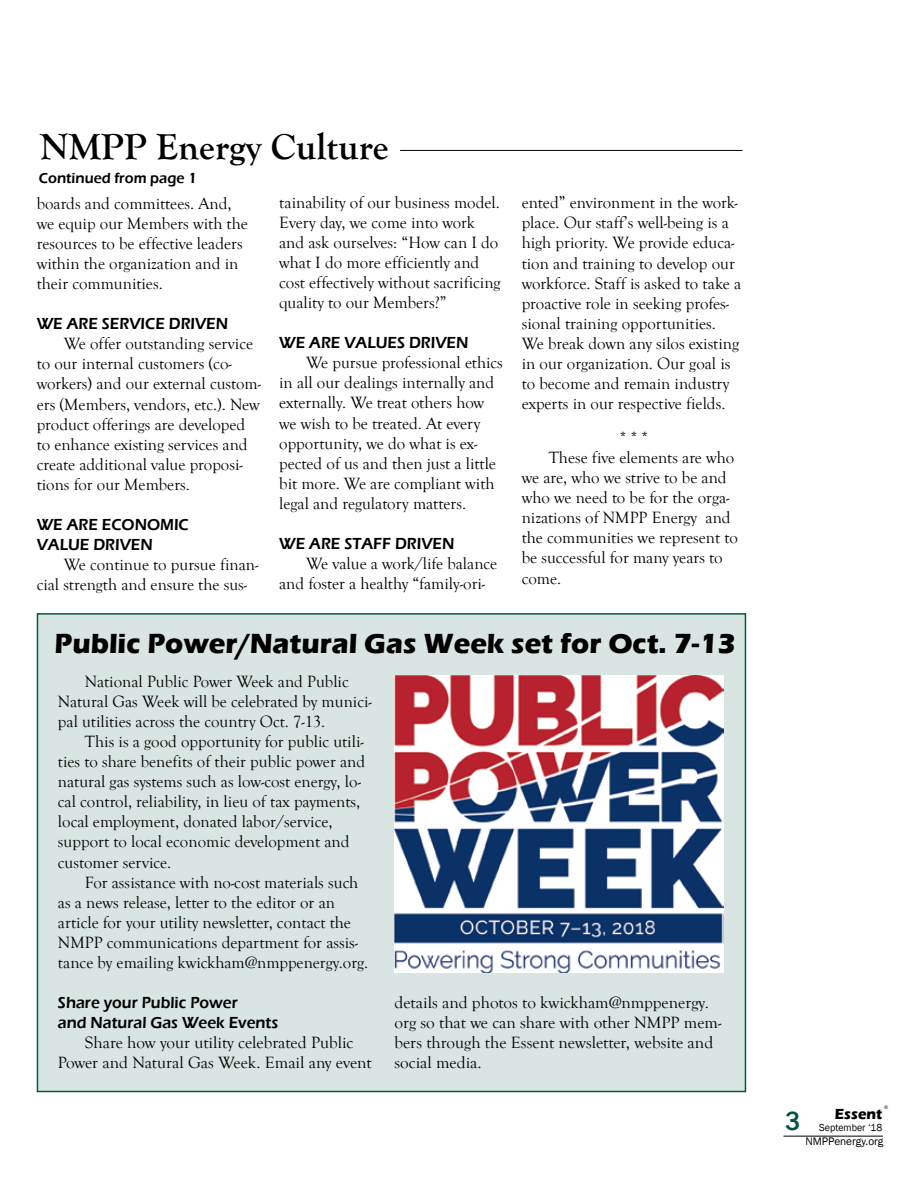
<style>
.page{position:relative;width:918px;height:1188px;background:#fff}
.page>*{position:absolute;margin:0;border:0;box-sizing:border-box;transform-origin:0 0}
.t1{font:700 37.5px "Goudy Old Style T";color:#000}
.t2{font:700 28.5px "Eras ITC";color:#000}
.t3{font:500 27px "Franklin Gothic";color:#00543e;scale:.95 1}
.t4{font:16.8px/20.1px "Goudy Old Style T";color:#000}
.t5{font:600 16.5px/19.8px "Eras ITC";color:#000;scale:.95 1}
.t6{font:600 15px "Eras ITC";color:#000;scale:.96 1}
.t7{font:700 15px "Eras ITC";color:#000;scale:.95 1}
.t8{font:11.25px "Franklin Gothic";color:#000}
.t9{font:10.5px "Franklin Gothic";color:#000;scale:.95 1}
.t10{font:5.25px "Franklin Gothic";color:#000}
</style>
<div class="page">
<hr style="left:783px;top:1136px;width:100px;height:1px;background:#000">
<div style="left:37px;top:613px;width:709px;height:479px;background:#d9e5e2;border:2px solid #005c42"></div>
<img style="left:394px;top:676px;width:330px;height:296px">
<hr style="left:400px;top:150px;width:343px;height:1px;background:#000">
<h1 class="t1" style="left:40px;top:126px;width:350px">NMPP Energy Culture</h1>
<p class="t6" style="left:39px;top:170px;width:166px">Continued from page 1</p>
<p class="t4" style="left:37px;top:194px;width:213px">boards and committees. And, we equip our Members with the resources to be effective leaders within the organization and in their communities.</p>
<p class="t5" style="left:37px;top:314px;width:203px">WE ARE SERVICE DRIVEN</p>
<p class="t4" style="left:37px;top:334px;width:226px;text-indent:27px">We offer outstanding service to our internal customers (co&shy;workers) and our external custom&shy;ers (Members, vendors, etc.). New product offerings are developed to enhance existing services and create additional value proposi&shy;tions for our Members.</p>
<p class="t5" style="left:37px;top:515px;width:162px">WE ARE ECONOMIC<br>VALUE DRIVEN</p>
<p class="t4" style="left:37px;top:555px;width:223px;text-indent:27px">We continue to pursue finan&shy;cial strength and ensure the sus-</p>
<p class="t4" style="left:279px;top:193px;width:223px">tainability of our business model.<br>Every day, we come into work and ask ourselves: “How can I do what I do more efficiently and cost effectively without sacrificing quality to our Members?”</p>
<p class="t5" style="left:279px;top:333px;width:201px">WE ARE VALUES DRIVEN</p>
<p class="t4" style="left:279px;top:353px;width:225px;text-indent:27px">We pursue professional ethics in all our dealings internally and externally. We treat others how we wish to be treated. At every opportunity, we do what is ex&shy;pected of us and then just a little bit more. We are compliant with legal and regulatory matters.</p>
<p class="t5" style="left:279px;top:534px;width:186px">WE ARE STAFF DRIVEN</p>
<p class="t4" style="left:279px;top:554px;width:220px;text-indent:27px">We value a work/life balance and foster a healthy “family-ori-</p>
<p class="t4" style="left:522px;top:193px;width:221px">ented” environment in the work&shy;place. Our staff’s well-being is a high priority. We provide educa&shy;tion and training to develop our workforce. Staff is asked to take a proactive role in seeking profes&shy;sional training opportunities.<br>We break down any silos existing in our organization. Our goal is to become and remain industry experts in our respective fields.</p>
<p class="t4" style="left:620px;top:428px;width:30px">* * *</p>
<p class="t4" style="left:549px;top:448px;width:187px">These five elements are who</p>
<p class="t4" style="left:522px;top:468px;width:206px">we are, who we strive to be and</p>
<p class="t4" style="left:522px;top:488px;width:209px">who we need to be for the orga-</p>
<p class="t4" style="left:522px;top:508px;width:210px">nizations of NMPP Energy and</p>
<p class="t4" style="left:522px;top:528px;width:218px">the communities we represent to</p>
<p class="t4" style="left:522px;top:548px;width:202px">be successful for many years to</p>
<p class="t4" style="left:522px;top:568px;width:41px">come.</p>
<h2 class="t2" style="left:55px;top:627px;width:683px">Public Power/Natural Gas Week set for Oct. 7-13</h2>
<p class="t4" style="left:58px;top:671px;width:315px;text-indent:27px">National Public Power Week and Public<br>Natural Gas Week will be celebrated by munici&shy;pal utilities across the country Oct. 7-13.</p>
<p class="t4" style="left:58px;top:732px;width:309px;text-indent:27px">This is a good opportunity for public utili&shy;ties to share benefits of their public power and natural gas systems such as low-cost energy, lo&shy;cal control, reliability, in lieu of tax payments, local employment, donated labor/service, support to local economic development and customer service.</p>
<p class="t4" style="left:58px;top:872px;width:312px;text-indent:27px">For assistance with no-cost materials such as a news release, letter to the editor or an article for your utility newsletter, contact the NMPP communications department for assis&shy;tance by emailing kwickham@nmppenergy.org.</p>
<p class="t5" style="left:58px;top:993px;width:233px">Share your Public Power<br>and Natural Gas Week Events</p>
<p class="t4" style="left:58px;top:1033px;width:315px;text-align:center">Share how your utility celebrated Public<br>Power and Natural Gas Week. Email any event</p>
<p class="t4" style="left:394px;top:993px;width:328px">details and photos to kwickham@nmppenergy. org so that we can share with other NMPP mem&shy;bers through the Essent newsletter, website and social media.</p>
<h3 class="t3" style="left:785px;top:1104px;width:17px">3</h3>
<p class="t10" style="left:884px;top:1103px;width:6px">®</p>
<p class="t7" style="left:835px;top:1106px;width:51px">Essent</p>
<p class="t9" style="left:819px;top:1121px;width:68px">September ‘18</p>
<p class="t8" style="left:805px;top:1135px;width:80px">NMPPenergy.org</p>
</div>
